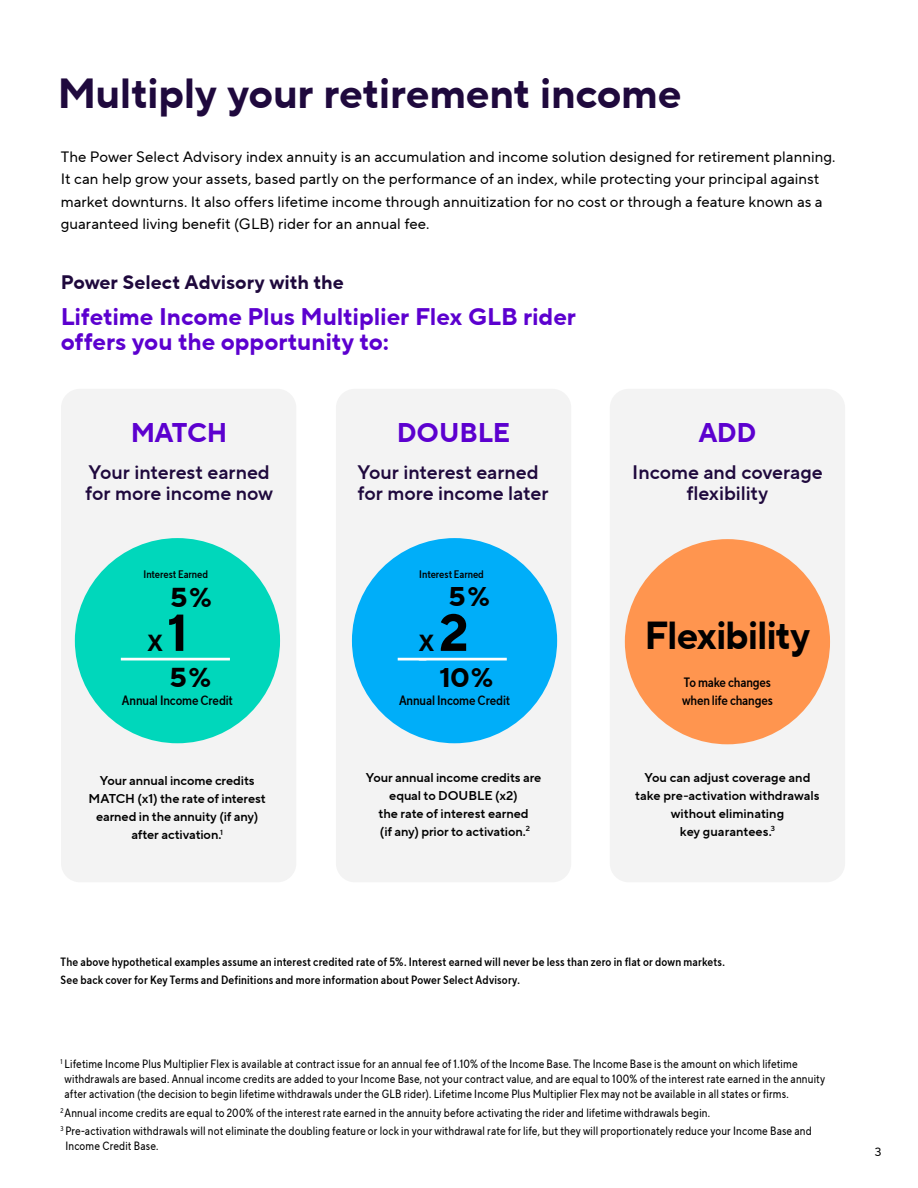
<style>
.page{position:relative;width:918px;height:1188px;background:#fff}
.page>*{position:absolute;margin:0;border:0;box-sizing:border-box;transform-origin:0 0}
.t1{font:700 51.9px "TT Norms Pro";color:#000}
.t2{font:700 42px "TT Norms Pro";letter-spacing:-.01em;color:#1f093d}
.t3{font:700 39px "TT Norms Pro";letter-spacing:-.03em;color:#000}
.t4{font:700 27.3px "TT Norms Pro";color:#000;scale:1.06 1}
.t5{font:700 27px "TT Norms Pro";letter-spacing:-.005em;color:#5c00cf}
.t6{font:700 27px "TT Norms Pro";color:#000;scale:1.06 1}
.t7{font:700 24px/25.5px "TT Norms Pro";letter-spacing:-.005em;color:#5c00cf}
.t8{font:700 23.25px "TT Norms Pro";color:#000}
.t9{font:19.5px/21px "TT Norms Pro Dm Bd";letter-spacing:-.005em;color:#1f093d}
.t10{font:700 19.5px "TT Norms Pro";color:#1f093d}
.t11{font:15px/22.5px "TT Norms Pro";letter-spacing:.005em;color:#000}
.t12{font:13.5px/18px "TT Norms Pro Cond Dm Bd";letter-spacing:-.01em;color:#000}
.t13{font:12.75px/18px "TT Norms Pro Dm Bd";letter-spacing:-.005em;color:#000;text-align:center}
.t14{font:12px/15px "TT Norms Pro Cond";letter-spacing:.015em;color:#000}
.t15{font:12px "TT Norms Pro Cond Dm Bd";letter-spacing:.015em;color:#000}
.t16{font:12px "TT Norms Pro";color:#000}
.t17{font:10.95px "TT Norms Pro Cond Dm Bd";color:#000}
</style>
<div class="page">
<div style="left:610px;top:389px;width:235px;height:493px;background:#f3f3f3;border-radius:19px"></div>
<div style="left:625px;top:539px;width:205px;height:205px;background:#ff954f;border-radius:50%"></div>
<div style="left:61px;top:389px;width:235px;height:493px;background:#f3f3f3;border-radius:19px"></div>
<div style="left:336px;top:389px;width:235px;height:493px;background:#f3f3f3;border-radius:19px"></div>
<div style="left:75px;top:538px;width:205px;height:205px;background:#00d7bb;border-radius:50%"></div>
<div style="left:352px;top:538px;width:205px;height:205px;background:#00aef9;border-radius:50%"></div>
<hr style="left:121px;top:658px;width:109px;height:2px;background:#fff">
<hr style="left:398px;top:658px;width:109px;height:2px;background:#fff">
<h2 class="t2" style="left:58px;top:62px;width:626px">Multiply your retirement income</h2>
<p class="t11" style="left:61px;top:145px;width:776px">The Power Select Advisory index annuity is an accumulation and income solution designed for retirement planning.<br>It can help grow your assets, based partly on the performance of an index, while protecting your principal against market downturns. It also offers lifetime income through annuitization for no cost or through a feature known as a guaranteed living benefit (GLB) rider for an annual fee.</p>
<h3 class="t10" style="left:61px;top:267px;width:285px">Power Select Advisory with the</h3>
<h3 class="t7" style="left:61px;top:304px;width:517px">Lifetime Income Plus Multiplier Flex GLB rider offers you the opportunity to:</h3>
<h4 class="t5" style="left:131px;top:412px;width:98px">MATCH</h4>
<p class="t9" style="left:85px;top:461px;width:190px">Your interest earned for more income now</p>
<p class="t17" style="left:144px;top:567px;width:66px">Interest Earned</p>
<p class="t4" style="left:170px;top:577px;width:41px">5%</p>
<p class="t8" style="left:147px;top:626px;width:18px">X</p>
<p class="t1" style="left:167px;top:594px;width:22px">1</p>
<p class="t4" style="left:169px;top:658px;width:41px">5%</p>
<p class="t12" style="left:122px;top:691px;width:113px">Annual Income Credit</p>
<p class="t13" style="left:89px;top:771px;width:179px">Your annual income credits<br>MATCH (x1) the rate of interest earned in the annuity (if any) after activation.<sup>1</sup></p>
<h4 class="t5" style="left:397px;top:412px;width:115px">DOUBLE</h4>
<p class="t9" style="left:357px;top:461px;width:193px">Your interest earned for more income later</p>
<p class="t17" style="left:419px;top:567px;width:66px">Interest Earned</p>
<p class="t6" style="left:449px;top:577px;width:41px">5%</p>
<p class="t8" style="left:419px;top:626px;width:18px">X</p>
<p class="t1" style="left:417px;top:594px;width:53px">2<sub>-</sub></p>
<p class="t6" style="left:439px;top:658px;width:52px">10%</p>
<p class="t12" style="left:399px;top:691px;width:113px">Annual Income Credit</p>
<p class="t13" style="left:366px;top:768px;width:177px">Your annual income credits are equal to DOUBLE (x2)<br>the rate of interest earned<br>(if any) prior to activation.<sup>2</sup></p>
<h4 class="t5" style="left:698px;top:412px;width:60px">ADD</h4>
<p class="t9" style="left:632px;top:461px;width:192px;text-align:center">Income and coverage flexibility</p>
<p class="t3" style="left:645px;top:606px;width:167px">Flexibility</p>
<p class="t12" style="left:682px;top:673px;width:92px">To make changes when life changes</p>
<p class="t13" style="left:635px;top:768px;width:186px">You can adjust coverage and take pre-activation withdrawals without eliminating<br>key guarantees.<sup>3</sup></p>
<p class="t15" style="left:61px;top:953px;width:666px">The above hypothetical examples assume an interest credited rate of 5%. Interest earned will never be less than zero in flat or down markets.</p>
<p class="t15" style="left:61px;top:971px;width:461px">See back cover for Key Terms and Definitions and more information about Power Select Advisory.</p>
<p class="t14" style="left:65px;top:1057px;width:762px;text-indent:-4px"><sup>1</sup> Lifetime Income Plus Multiplier Flex is available at contract issue for an annual fee of 1.10% of the Income Base. The Income Base is the amount on which lifetime withdrawals are based. Annual income credits are added to your Income Base, not your contract value, and are equal to 100% of the interest rate earned in the annuity after activation (the decision to begin lifetime withdrawals under the GLB rider). Lifetime Income Plus Multiplier Flex may not be available in all states or firms.</p>
<p class="t14" style="left:61px;top:1105px;width:651px"><sup>2</sup>Annual income credits are equal to 200% of the interest rate earned in the annuity before activating the rider and lifetime withdrawals begin.</p>
<p class="t14" style="left:65px;top:1123px;width:748px;text-indent:-5px"><sup>3</sup> Pre-activation withdrawals will not eliminate the doubling feature or lock in your withdrawal rate for life, but they will proportionately reduce your Income Base and<br>Income Credit Base.</p>
<p class="t16" style="left:875px;top:1143px;width:8px">3</p>
</div>
